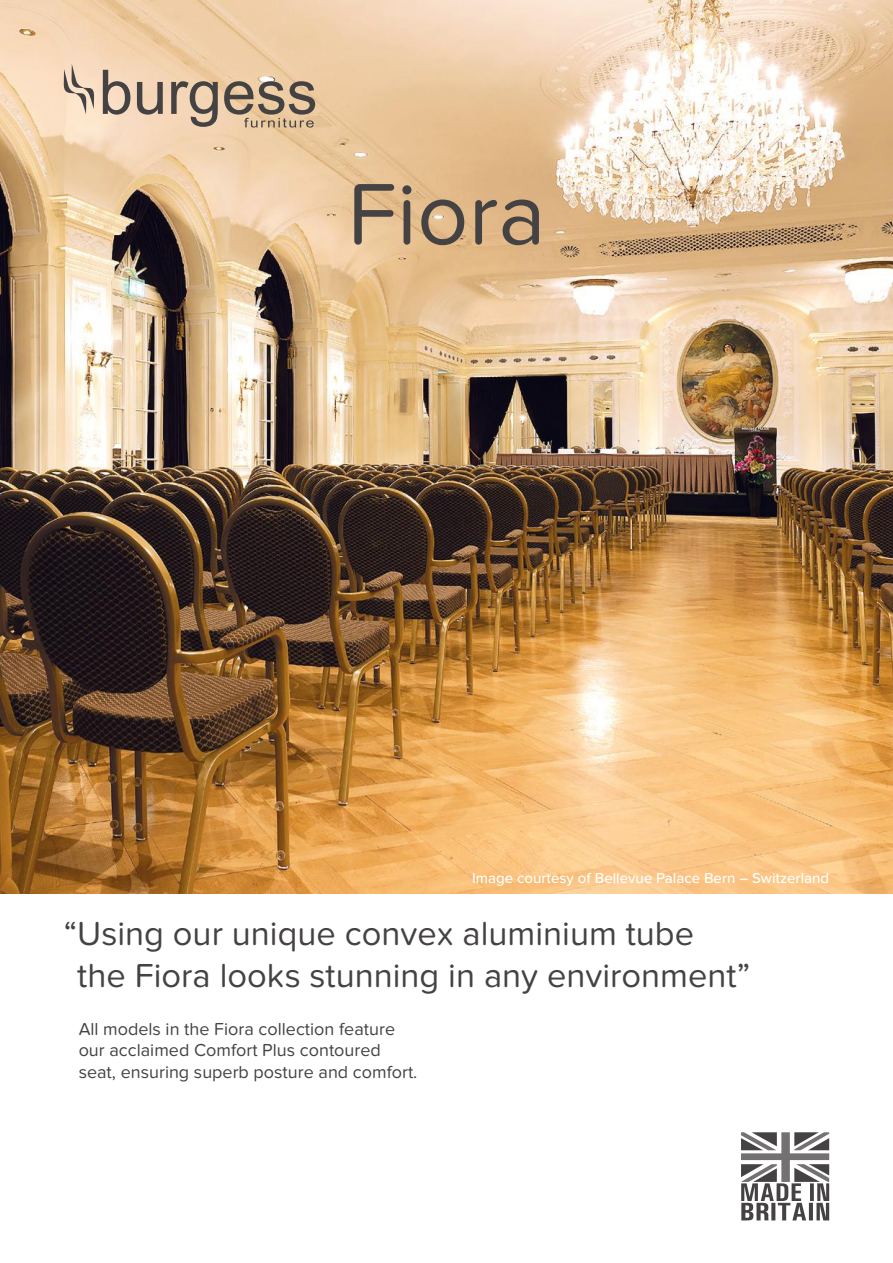
<style>
.page{position:relative;width:893px;height:1263px;background:#fff}
.page>*{position:absolute;margin:0;border:0;box-sizing:border-box;transform-origin:0 0}
.t1{font:90px "Proxima Nova Soft";color:#454243}
.t2{font:34.5px/41.4px "Proxima Nova Soft";color:#454243}
.t3{font:18px/21.6px "Proxima Nova Soft";color:#454243}
.t4{font:500 15px "Proxima Nova Soft";color:#fff}
</style>
<div class="page">
<img style="left:0;top:0;width:893px;height:893px">
<svg style="left:103px;top:70px;width:27px;height:45px"></svg>
<svg style="left:137px;top:82px;width:26px;height:33px"></svg>
<svg style="left:171px;top:81px;width:47px;height:46px;background:#ae9a87"></svg>
<svg style="left:224px;top:81px;width:91px;height:47px;background:#b19a80"></svg>
<svg style="left:63px;top:64px;width:31px;height:50px;background:#d6c0ab"></svg>
<svg style="left:741px;top:1132px;width:88px;height:88px"></svg>
<h1 class="t1" style="left:347px;top:162px;width:200px">Fiora</h1>
<p class="t4" style="left:472px;top:870px;width:358px">Image courtesy of Bellevue Palace Bern – Switzerland</p>
<h2 class="t2" style="left:77px;top:913px;width:674px;text-indent:-13px">“Using our unique convex aluminium tube the Fiora looks stunning in any environment”</h2>
<p class="t3" style="left:79px;top:1018px;width:340px">All models in the Fiora collection feature our acclaimed Comfort Plus contoured seat, ensuring superb posture and comfort.</p>
</div>
